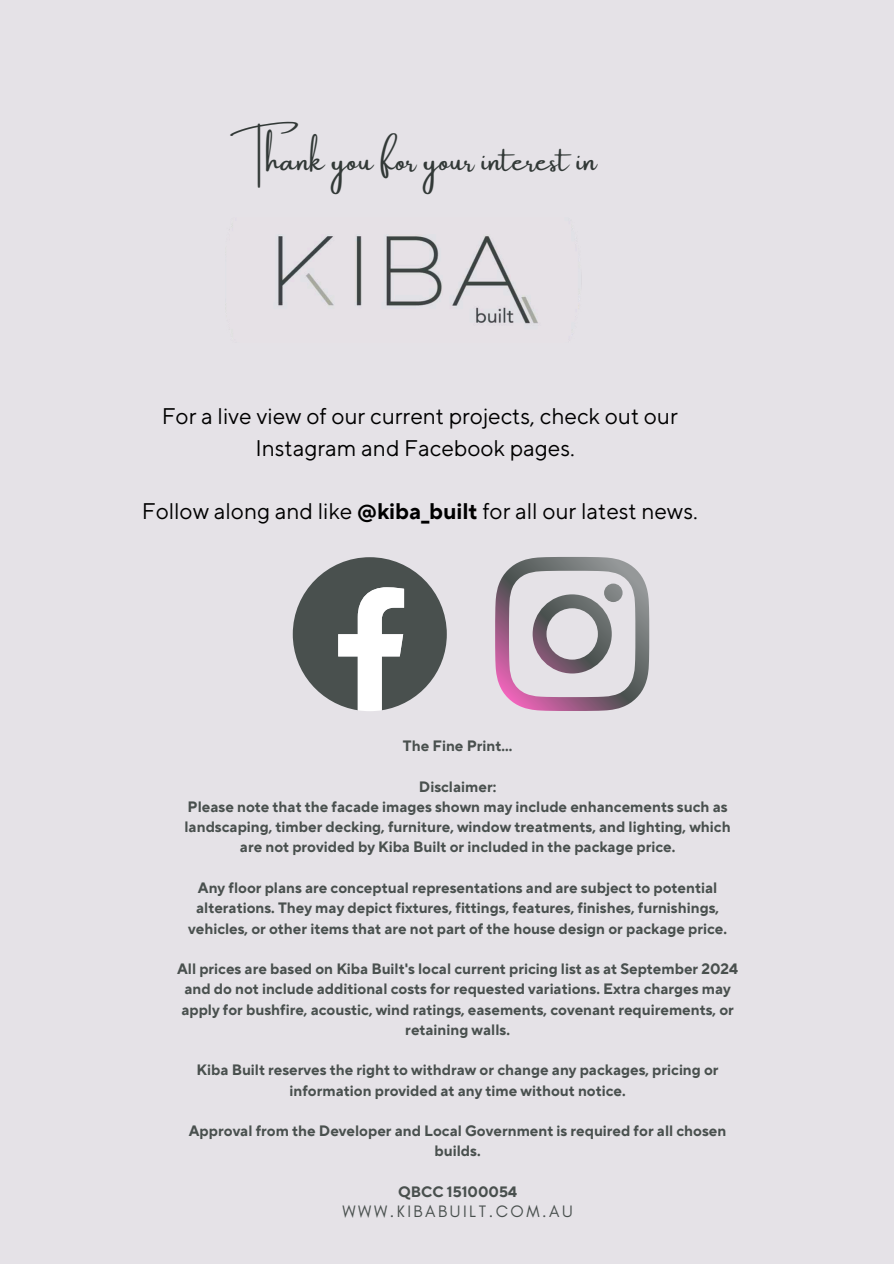
<style>
.page{position:relative;width:894px;height:1264px;background:#fff}
.page>*{position:absolute;margin:0;border:0;box-sizing:border-box;transform-origin:0 0}
.t1{font:30.45px "Amsterdam One";color:#323937}
.t2{font:22.5px/31.5px "TT Norms Pro";color:#000;text-align:center}
.t3{font:16.8px "Glacial Indifference";letter-spacing:.15em;color:#49504e}
.t4{font:700 15px/20.2px "TT Norms Pro";color:#49504e;text-align:center}
.s1{font-weight:700}
</style>
<div class="page">
<div style="left:0;top:0;width:893px;height:1263px;background:#e5e2e7"></div>
<img style="left:225px;top:225px;width:354px;height:99px">
<svg style="left:495px;top:557px;width:154px;height:154px"></svg>
<svg style="left:293px;top:557px;width:153px;height:154px"></svg>
<h1 class="t1" style="left:230px;top:143px;width:368px">Thank you for your interest in</h1>
<h2 class="t2" style="left:162px;top:402px;width:517px">For a live view of our current projects, check out our<br>Instagram and Facebook pages.</h2>
<h2 class="t2" style="left:142px;top:496px;width:557px">Follow along and like <span class="s1">@kiba_built</span> for all our latest news.</h2>
<p class="t4" style="left:403px;top:736px;width:111px">The Fine Print...</p>
<p class="t4" style="left:184px;top:777px;width:547px">Disclaimer:<br>Please note that the facade images shown may include enhancements such as landscaping, timber decking, furniture, window treatments, and lighting, which are not provided by Kiba Built or included in the package price.</p>
<p class="t4" style="left:188px;top:878px;width:540px">Any floor plans are conceptual representations and are subject to potential alterations. They may depict fixtures, fittings, features, finishes, furnishings, vehicles, or other items that are not part of the house design or package price.</p>
<p class="t4" style="left:177px;top:959px;width:562px">All prices are based on Kiba Built's local current pricing list as at September 2024 and do not include additional costs for requested variations. Extra charges may apply for bushfire, acoustic, wind ratings, easements, covenant requirements, or retaining walls.</p>
<p class="t4" style="left:196px;top:1060px;width:523px">Kiba Built reserves the right to withdraw or change any packages, pricing or information provided at any time without notice.</p>
<p class="t4" style="left:189px;top:1121px;width:539px">Approval from the Developer and Local Government is required for all chosen builds.</p>
<p class="t4" style="left:398px;top:1182px;width:120px">QBCC 15100054</p>
<p class="t3" style="left:342px;top:1201px;width:232px">WWW.KIBABUILT.COM.AU</p>
</div>
